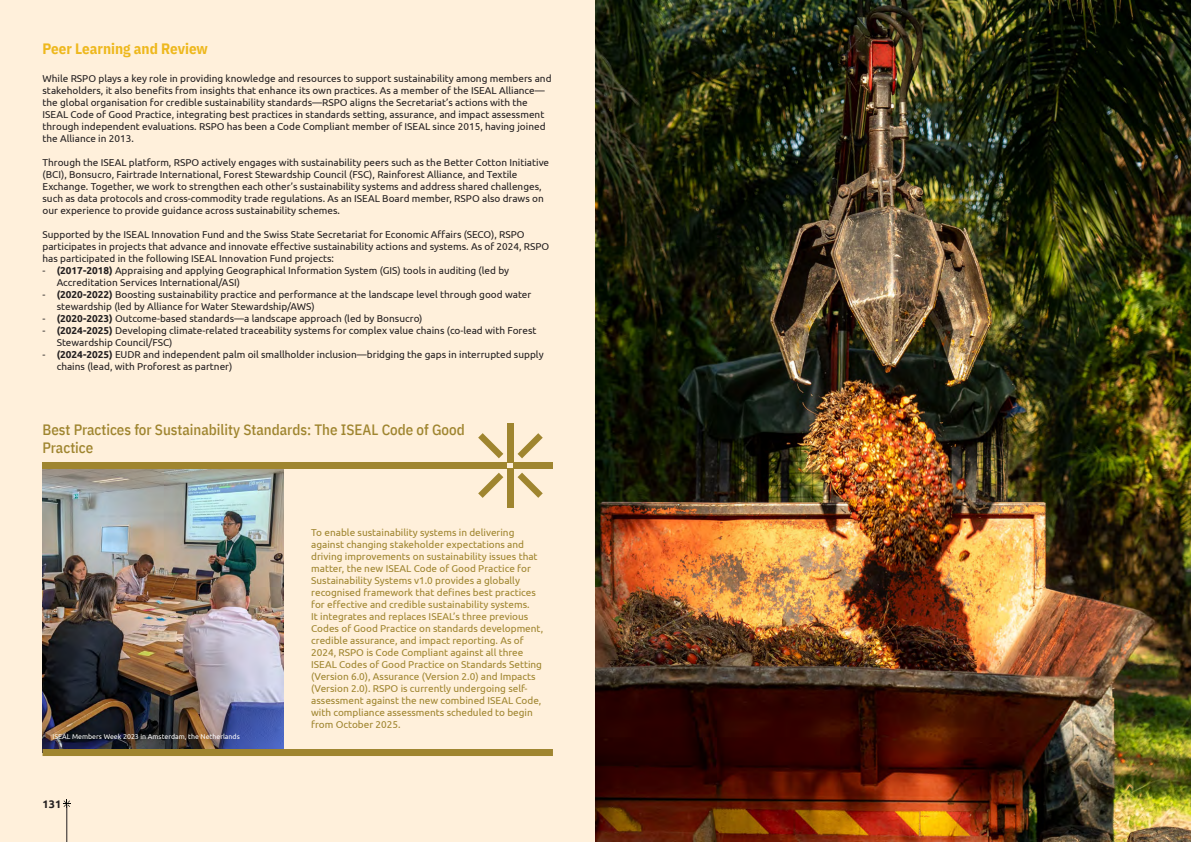
<style>
.page{position:relative;width:1191px;height:842px;background:#fff0db}
.page>*{position:absolute;margin:0;border:0;box-sizing:border-box;transform-origin:0 0}
.t1{font:500 15px/18px "IBM Plex Sans Cond";color:#9f852f}
.t2{font:700 15px "IBM Plex Sans Cond";color:#eeb81d}
.t3{font:700 11px "Ubuntu";color:#231f20}
.t4{font:10px/12px "Ubuntu";color:#231f20}
.t5{font:10px/12px "Ubuntu";color:#9f852f}
.t6{font:7px "Ubuntu";color:#fff}
.s1{font-weight:700}
</style>
<div class="page">
<svg style="left:63px;top:799px;width:8px;height:9px"></svg>
<hr style="left:66px;top:805px;width:1px;height:37px;background:#231f20">
<img style="left:43px;top:508px;width:240px;height:241px">
<img style="left:595px;top:0;width:596px;height:842px">
<svg style="left:43px;top:423px;width:510px;height:85px"></svg>
<div style="left:43px;top:749px;width:510px;height:7px;background:#9f852f"></div>
<p class="t2" style="left:43px;top:37px;width:167px">Peer Learning and Review</p>
<p class="t4" style="left:43px;top:72px;width:510px">While RSPO plays a key role in providing knowledge and resources to support sustainability among members and stakeholders, it also benefits from insights that enhance its own practices. As a member of the ISEAL Alliance— the global organisation for credible sustainability standards—RSPO aligns the Secretariat’s actions with the ISEAL Code of Good Practice, integrating best practices in standards setting, assurance, and impact assessment through independent evaluations. RSPO has been a Code Compliant member of ISEAL since 2015, having joined the Alliance in 2013.</p>
<p class="t4" style="left:43px;top:156px;width:508px">Through the ISEAL platform, RSPO actively engages with sustainability peers such as the Better Cotton Initiative (BCI), Bonsucro, Fairtrade International, Forest Stewardship Council (FSC), Rainforest Alliance, and Textile Exchange. Together, we work to strengthen each other’s sustainability systems and address shared challenges, such as data protocols and cross-commodity trade regulations. As an ISEAL Board member, RSPO also draws on our experience to provide guidance across sustainability schemes.</p>
<p class="t4" style="left:43px;top:228px;width:508px">Supported by the ISEAL Innovation Fund and the Swiss State Secretariat for Economic Affairs (SECO), RSPO participates in projects that advance and innovate effective sustainability actions and systems. As of 2024, RSPO has participated in the following ISEAL Innovation Fund projects:</p>
<p class="t4" style="left:57px;top:264px;width:454px;text-indent:-14px">- <span class="s1">(2017-2018)</span> Appraising and applying Geographical Information System (GIS) tools in auditing (led by<br>Accreditation Services International/ASI)</p>
<p class="t4" style="left:57px;top:288px;width:476px;text-indent:-14px">- <span class="s1">(2020-2022)</span> Boosting sustainability practice and performance at the landscape level through good water stewardship (led by Alliance for Water Stewardship/AWS)</p>
<p class="t4" style="left:43px;top:312px;width:381px">- <span class="s1">(2020-2023)</span> Outcome-based standards—a landscape approach (led by Bonsucro)</p>
<p class="t4" style="left:57px;top:324px;width:481px;text-indent:-14px">- <span class="s1">(2024-2025)</span> Developing climate-related traceability systems for complex value chains (co-lead with Forest<br>Stewardship Council/FSC)</p>
<p class="t4" style="left:57px;top:348px;width:488px;text-indent:-14px">- <span class="s1">(2024-2025)</span> EUDR and independent palm oil smallholder inclusion—bridging the gaps in interrupted supply chains (lead, with Proforest as partner)</p>
<p class="t1" style="left:43px;top:419px;width:424px">Best Practices for Sustainability Standards: The ISEAL Code of Good<br>Practice</p>
<p class="t6" style="left:53px;top:732px;width:189px">ISEAL Members Week 2023 in Amsterdam, the Netherlands</p>
<p class="t3" style="left:43px;top:797px;width:20px">131</p>
<p class="t5" style="left:311px;top:526px;width:233px">To enable sustainability systems in delivering against changing stakeholder expectations and driving improvements on sustainability issues that matter, the new ISEAL Code of Good Practice for Sustainability Systems v1.0 provides a globally recognised framework that defines best practices for effective and credible sustainability systems.<br>It integrates and replaces ISEAL’s three previous Codes of Good Practice on standards development, credible assurance, and impact reporting. As of 2024, RSPO is Code Compliant against all three ISEAL Codes of Good Practice on Standards Setting (Version 6.0), Assurance (Version 2.0) and Impacts (Version 2.0). RSPO is currently undergoing self&shy;assessment against the new combined ISEAL Code, with compliance assessments scheduled to begin from October 2025.</p>
</div>
